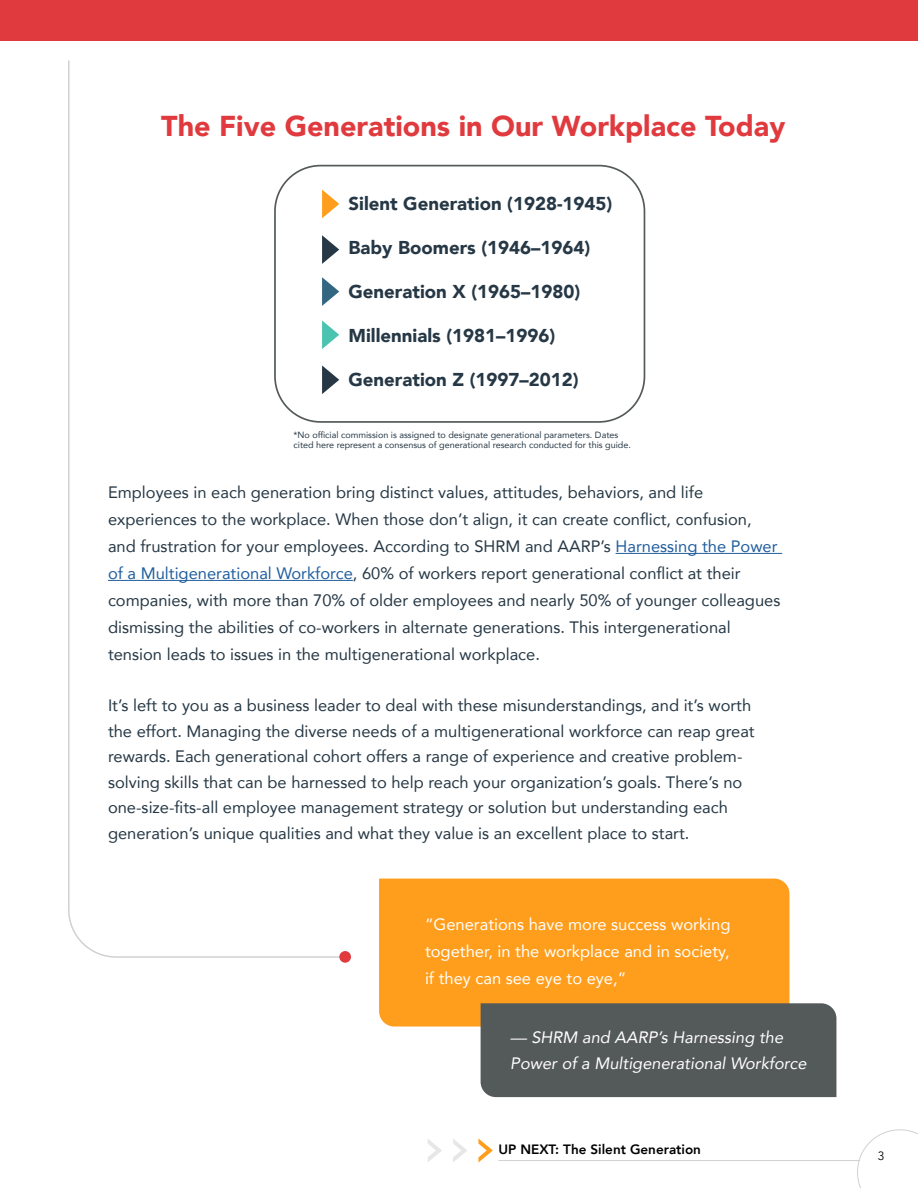
<style>
.page{position:relative;width:918px;height:1188px;background:#fff}
.page>*{position:absolute;margin:0;border:0;box-sizing:border-box;transform-origin:0 0}
.t1{font:900 28.8px "Avenir";color:#e03a3e}
.t2{font:900 18.6px "Avenir";color:#263845}
.t3{font:16.5px/27px "Avenir";color:#263845}
.t4{font:16.5px/27px "Avenir";color:#fff;text-align:justify}
.t5{font:italic 16.5px/27px "Avenir";color:#fff}
.t6{font:800 13.5px "Avenir";color:#000}
.t7{font:12px "Avenir";color:#000}
.t8{font:9px/10.8px "Avenir";color:#263845}
.s1{color:#215e9e}
</style>
<div class="page">
<svg style="left:68px;top:60px;width:279px;height:898px"></svg>
<svg style="left:453px;top:1139px;width:14px;height:23px"></svg>
<svg style="left:428px;top:1139px;width:14px;height:23px"></svg>
<svg style="left:478px;top:1129px;width:440px;height:59px"></svg>
<hr style="left:616px;top:553px;width:166px;height:1px;background:#215e9e">
<hr style="left:108px;top:580px;width:245px;height:1px;background:#215e9e">
<div style="left:379px;top:879px;width:410px;height:148px;background:#ff9e1c"></div>
<div style="left:339px;top:951px;width:12px;height:12px;background:#e03a3e;border-radius:50%"></div>
<div style="left:0;top:0;width:918px;height:40px;background:#e03a3e"></div>
<div style="left:274px;top:165px;width:371px;height:258px;border:2px solid #545959;border-radius:46px"></div>
<svg style="left:322px;top:190px;width:17px;height:28px"></svg>
<svg style="left:322px;top:235px;width:17px;height:29px"></svg>
<svg style="left:322px;top:277px;width:17px;height:29px"></svg>
<svg style="left:322px;top:320px;width:17px;height:29px"></svg>
<svg style="left:322px;top:365px;width:17px;height:29px"></svg>
<div style="left:481px;top:1003px;width:355px;height:94px;background:#545959"></div>
<h1 class="t1" style="left:161px;top:101px;width:626px">The Five Generations in Our Workplace Today</h1>
<p class="t2" style="left:349px;top:188px;width:265px">Silent Generation (1928-1945)</p>
<p class="t2" style="left:349px;top:232px;width:243px">Baby Boomers (1946–1964)</p>
<p class="t2" style="left:349px;top:276px;width:233px">Generation X (1965–1980)</p>
<p class="t2" style="left:349px;top:320px;width:208px">Millennials (1981–1996)</p>
<p class="t2" style="left:349px;top:364px;width:232px">Generation Z (1997–2012)</p>
<p class="t8" style="left:294px;top:429px;width:339px">*No official commission is assigned to designate generational parameters. Dates cited here represent a consensus of generational research conducted for this guide.</p>
<p class="t3" style="left:108px;top:478px;width:674px">Employees in each generation bring distinct values, attitudes, behaviors, and life experiences to the workplace. When those don’t align, it can create conflict, confusion, and frustration for your employees. According to SHRM and AARP’s <span class="s1">Harnessing the Power of a Multigenerational Workforce</span>, 60% of workers report generational conflict at their companies, with more than 70% of older employees and nearly 50% of younger colleagues dismissing the abilities of co-workers in alternate generations. This intergenerational tension leads to issues in the multigenerational workplace.</p>
<p class="t3" style="left:108px;top:692px;width:648px;line-height:25.5px">It’s left to you as a business leader to deal with these misunderstandings, and it’s worth the effort. Managing the diverse needs of a multigenerational workforce can reap great rewards. Each generational cohort offers a range of experience and creative problem&shy;solving skills that can be harnessed to help reach your organization’s goals. There’s no one-size-fits-all employee management strategy or solution but understanding each generation’s unique qualities and what they value is an excellent place to start.</p>
<p class="t4" style="left:425px;top:911px;width:307px">“Generations have more success working together, in the workplace and in society, if they can see eye to eye,”</p>
<p class="t5" style="left:510px;top:1023px;width:298px">— SHRM and AARP’s Harnessing the<br>Power of a Multigenerational Workforce</p>
<p class="t6" style="left:498px;top:1139px;width:204px">UP NEXT: The Silent Generation</p>
<p class="t7" style="left:878px;top:1148px;width:8px">3</p>
</div>
